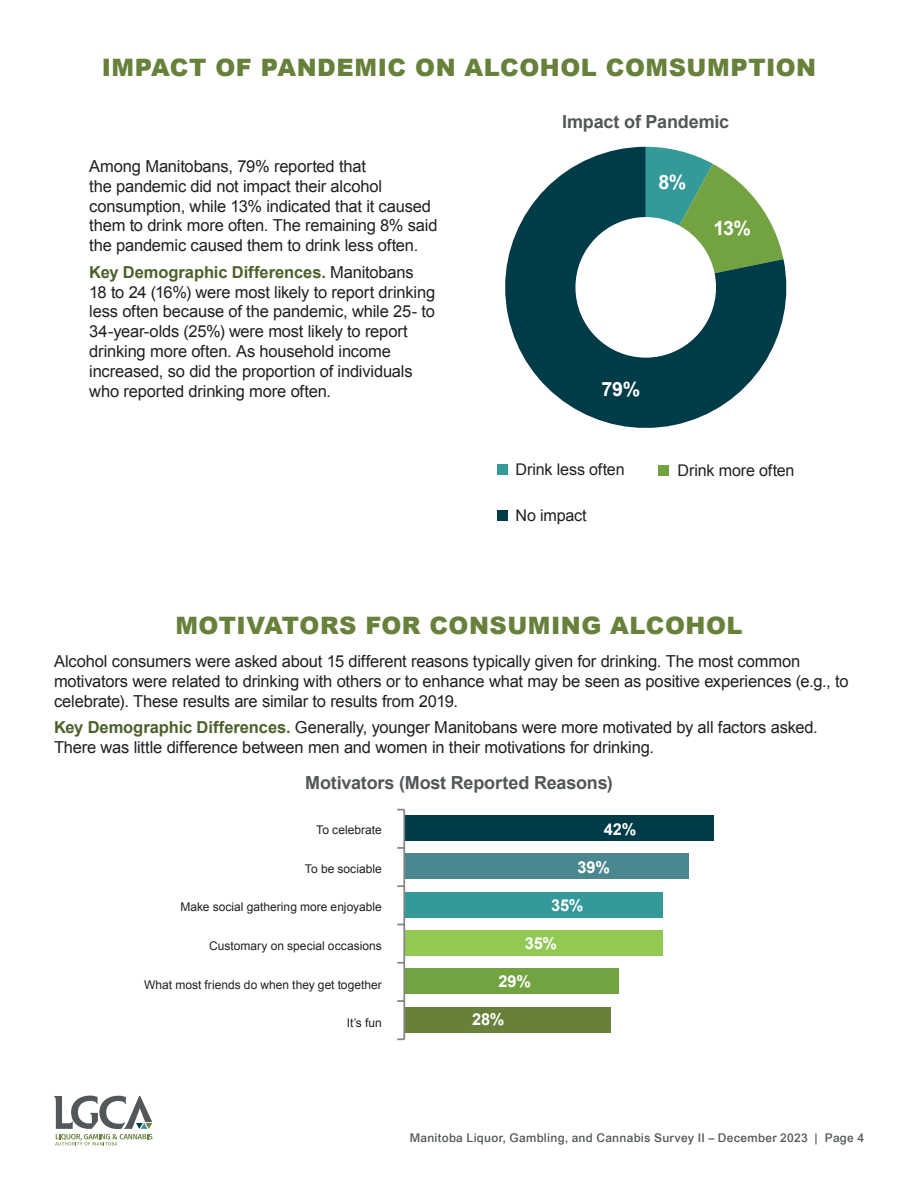
<style>
.page{position:relative;width:918px;height:1188px;background:#fff}
.page>*{position:absolute;margin:0;border:0;box-sizing:border-box;transform-origin:0 0}
.heading{font:900 24px "Arial";letter-spacing:.02em;color:#67813b}
.graph_y_axis{font:700 19.65px "Arial";color:#fff}
.heading-2{font:700 18px "Arial";letter-spacing:-.01em;color:#525759}
.figure_table_title{font:700 18px "Arial";letter-spacing:-.01em;color:#525759}
.body{font:16.5px/19.8px "Arial";letter-spacing:-.01em;color:#231f20}
.graph_y_axis-2{font:700 16.35px "Arial";letter-spacing:-.005em;color:#fff}
.body-2{font:16.05px "Arial";letter-spacing:-.01em;color:#231f20}
.graph_y_axis-3{font:12px "Arial";color:#231f20}
.t1{font:500 12px "Arial";letter-spacing:.025em;color:#525759}
.s1{font-weight:700;color:#4d612c}
</style>
<div class="page">
<svg style="left:54px;top:1096px;width:98px;height:50px"></svg>
<div style="left:404px;top:1007px;width:207px;height:25px;background:#67813b"></div>
<div style="left:404px;top:969px;width:215px;height:25px;background:#73a341"></div>
<div style="left:404px;top:930px;width:259px;height:26px;background:#91c953"></div>
<div style="left:404px;top:892px;width:259px;height:26px;background:#399"></div>
<div style="left:404px;top:854px;width:284px;height:25px;background:#4a878f"></div>
<div style="left:404px;top:815px;width:310px;height:26px;background:#003b48"></div>
<hr style="left:403px;top:810px;width:2px;height:229px;background:#868686">
<svg style="left:397px;top:809px;width:7px;height:2px"></svg>
<svg style="left:397px;top:847px;width:6px;height:2px"></svg>
<svg style="left:397px;top:885px;width:6px;height:2px"></svg>
<svg style="left:397px;top:962px;width:6px;height:2px"></svg>
<svg style="left:397px;top:1000px;width:6px;height:2px"></svg>
<svg style="left:397px;top:1038px;width:7px;height:2px"></svg>
<div style="left:497px;top:464px;width:11px;height:10px;background:#399"></div>
<div style="left:658px;top:465px;width:11px;height:11px;background:#73a341"></div>
<div style="left:497px;top:510px;width:11px;height:11px;background:#003b48"></div>
<svg style="left:505px;top:147px;width:282px;height:281px"></svg>
<p class="heading" style="left:102px;top:50px;width:716px">IMPACT OF PANDEMIC ON ALCOHOL COMSUMPTION</p>
<p class="body" style="left:89px;top:157px;width:350px">Among Manitobans, 79% reported that<br>the pandemic did not impact their alcohol consumption, while 13% indicated that it caused them to drink more often. The remaining 8% said the pandemic caused them to drink less often.</p>
<p class="body" style="left:89px;top:262px;width:347px"><span class="s1">Key Demographic Differences.</span> Manitobans 18 to 24 (16%) were most likely to report drinking less often because of the pandemic, while 25- to 34-year-olds (25%) were most likely to report drinking more often. As household income increased, so did the proportion of individuals who reported drinking more often.</p>
<p class="figure_table_title" style="left:562px;top:109px;width:169px">Impact of Pandemic</p>
<p class="graph_y_axis" style="left:658px;top:169px;width:29px">8%</p>
<p class="graph_y_axis" style="left:713px;top:216px;width:39px">13%</p>
<p class="graph_y_axis" style="left:602px;top:376px;width:40px">79%</p>
<p class="body-2" style="left:515px;top:459px;width:111px">Drink less often</p>
<p class="body-2" style="left:677px;top:459px;width:119px">Drink more often</p>
<p class="body-2" style="left:515px;top:505px;width:73px">No impact</p>
<p class="heading" style="left:175px;top:608px;width:569px">MOTIVATORS FOR CONSUMING ALCOHOL</p>
<p class="body" style="left:54px;top:651px;width:796px">Alcohol consumers were asked about 15 different reasons typically given for drinking. The most common motivators were related to drinking with others or to enhance what may be seen as positive experiences (e.g., to celebrate). These results are similar to results from 2019.</p>
<p class="body" style="left:54px;top:718px;width:765px"><span class="s1">Key Demographic Differences.</span> Generally, younger Manitobans were more motivated by all factors asked.<br>There was little difference between men and women in their motivations for drinking.</p>
<p class="heading-2" style="left:305px;top:771px;width:309px">Motivators (Most Reported Reasons)</p>
<p class="graph_y_axis-3" style="left:316px;top:822px;width:67px">To celebrate</p>
<p class="graph_y_axis-3" style="left:305px;top:861px;width:78px">To be sociable</p>
<p class="graph_y_axis-3" style="left:180px;top:899px;width:203px">Make social gathering more enjoyable</p>
<p class="graph_y_axis-3" style="left:209px;top:938px;width:174px">Customary on special occasions</p>
<p class="graph_y_axis-3" style="left:144px;top:977px;width:239px">What most friends do when they get together</p>
<p class="graph_y_axis-3" style="left:347px;top:1015px;width:37px">It’s fun</p>
<p class="graph_y_axis-2" style="left:604px;top:818px;width:34px">42%</p>
<p class="graph_y_axis-2" style="left:577px;top:856px;width:34px">39%</p>
<p class="graph_y_axis-2" style="left:551px;top:894px;width:34px">35%</p>
<p class="graph_y_axis-2" style="left:525px;top:933px;width:34px">35%</p>
<p class="graph_y_axis-2" style="left:498px;top:971px;width:34px">29%</p>
<p class="graph_y_axis-2" style="left:472px;top:1009px;width:34px">28%</p>
<p class="t1" style="left:410px;top:1131px;width:456px">Manitoba Liquor, Gambling, and Cannabis Survey II – December 2023 | Page 4</p>
</div>
